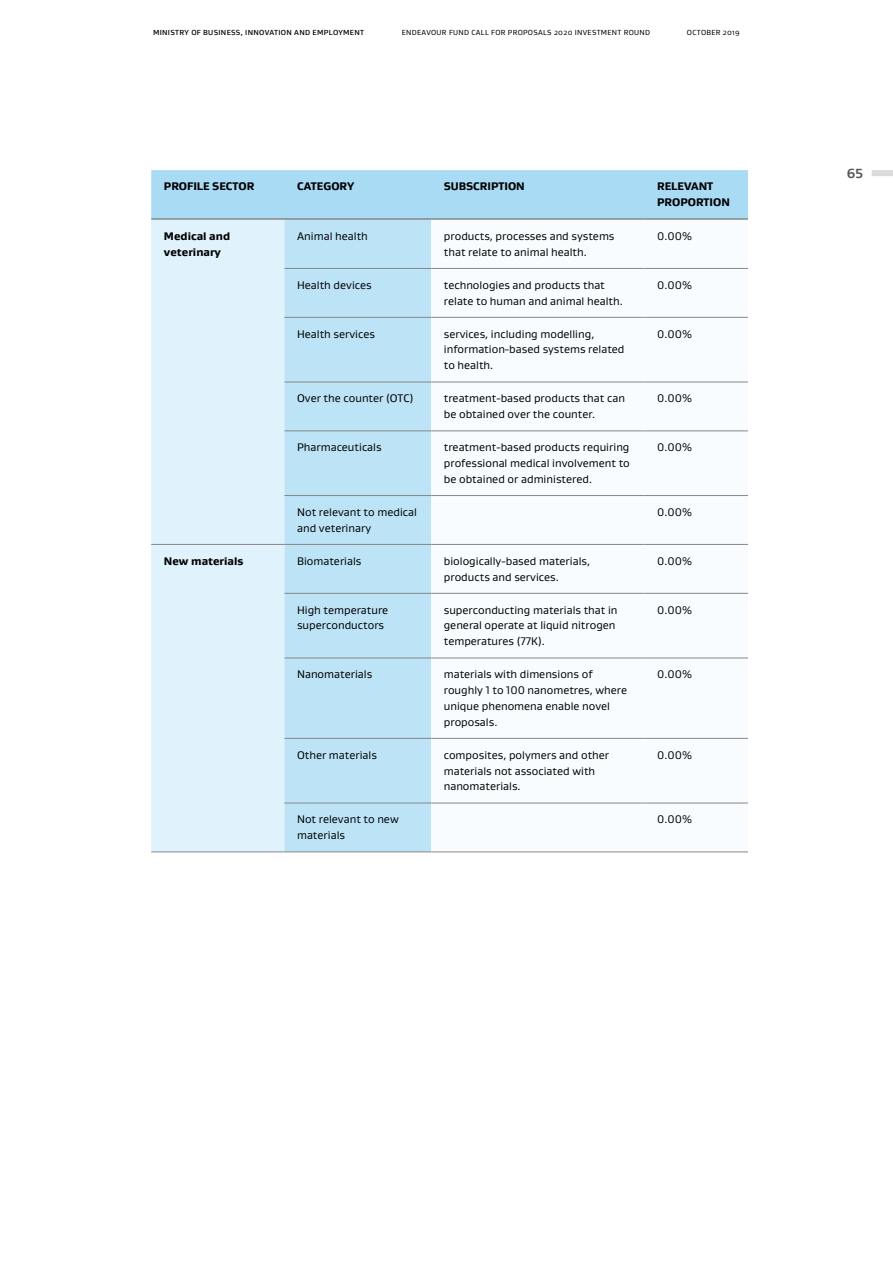
<style>
.page{position:relative;width:893px;height:1263px;background:#fff}
.page>*{position:absolute;margin:0;border:0;box-sizing:border-box;transform-origin:0 0}
.t1{font:700 13.5px "Gustan";color:#575756}
.Table_text_Gustan{font:11.25px/15.8px "Gustan";color:#000}
.Table_text_xbold_Gus{font:800 11.25px/15.8px "Gustan";color:#000}
.t2{font:7.5px "Gustan";letter-spacing:.04em;color:#000}
.t3{font:500 7.5px "Gustan";letter-spacing:.04em;color:#000}
</style>
<div class="page">
<div style="left:872px;top:170px;width:21px;height:6px;background:#dadada"></div>
<div style="left:151px;top:170px;width:597px;height:48px;background:#a9dcf4"></div>
<div style="left:151px;top:220px;width:133px;height:632px;background:#e0f2fc"></div>
<div style="left:284px;top:220px;width:147px;height:632px;background:#bde3f7"></div>
<svg style="left:431px;top:267px;width:317px;height:585px"></svg>
<hr style="left:151px;top:218px;width:133px;height:2px;background:#878787">
<hr style="left:284px;top:218px;width:147px;height:2px;background:#878787">
<hr style="left:431px;top:218px;width:213px;height:2px;background:#878787">
<hr style="left:644px;top:218px;width:104px;height:2px;background:#878787">
<hr style="left:284px;top:268px;width:147px;height:1px;background:#878787">
<hr style="left:431px;top:268px;width:213px;height:1px;background:#878787">
<hr style="left:644px;top:268px;width:104px;height:1px;background:#878787">
<hr style="left:284px;top:317px;width:147px;height:1px;background:#878787">
<hr style="left:431px;top:317px;width:213px;height:1px;background:#878787">
<hr style="left:644px;top:317px;width:104px;height:1px;background:#878787">
<hr style="left:284px;top:382px;width:147px;height:1px;background:#878787">
<hr style="left:431px;top:382px;width:213px;height:1px;background:#878787">
<hr style="left:644px;top:382px;width:104px;height:1px;background:#878787">
<hr style="left:284px;top:431px;width:147px;height:1px;background:#878787">
<hr style="left:431px;top:431px;width:213px;height:1px;background:#878787">
<hr style="left:644px;top:431px;width:104px;height:1px;background:#878787">
<hr style="left:284px;top:495px;width:147px;height:1px;background:#878787">
<hr style="left:431px;top:495px;width:213px;height:1px;background:#878787">
<hr style="left:644px;top:495px;width:104px;height:1px;background:#878787">
<hr style="left:151px;top:544px;width:133px;height:1px;background:#878787">
<hr style="left:284px;top:544px;width:147px;height:1px;background:#878787">
<hr style="left:431px;top:544px;width:213px;height:1px;background:#878787">
<hr style="left:644px;top:544px;width:104px;height:1px;background:#878787">
<hr style="left:284px;top:593px;width:147px;height:1px;background:#878787">
<hr style="left:431px;top:593px;width:213px;height:1px;background:#878787">
<hr style="left:644px;top:593px;width:104px;height:1px;background:#878787">
<hr style="left:284px;top:658px;width:147px;height:1px;background:#878787">
<hr style="left:431px;top:658px;width:213px;height:1px;background:#878787">
<hr style="left:644px;top:658px;width:104px;height:1px;background:#878787">
<hr style="left:284px;top:738px;width:147px;height:1px;background:#878787">
<hr style="left:431px;top:738px;width:213px;height:1px;background:#878787">
<hr style="left:644px;top:738px;width:104px;height:1px;background:#878787">
<hr style="left:284px;top:803px;width:147px;height:1px;background:#878787">
<hr style="left:431px;top:803px;width:213px;height:1px;background:#878787">
<hr style="left:644px;top:803px;width:104px;height:1px;background:#878787">
<hr style="left:151px;top:852px;width:133px;height:1px;background:#878787">
<hr style="left:284px;top:852px;width:147px;height:1px;background:#878787">
<hr style="left:431px;top:852px;width:213px;height:1px;background:#878787">
<hr style="left:644px;top:852px;width:104px;height:1px;background:#878787">
<p class="t3" style="left:153px;top:27px;width:212px">MINISTRY OF BUSINESS, INNOVATION AND EMPLOYMENT</p>
<p class="t2" style="left:402px;top:27px;width:250px">ENDEAVOUR FUND CALL FOR PROPOSALS 2020 INVESTMENT ROUND</p>
<p class="t2" style="left:687px;top:27px;width:55px">OCTOBER 2019</p>
<p class="Table_text_xbold_Gus" style="left:164px;top:178px;width:92px">PROFILE SECTOR</p>
<p class="Table_text_xbold_Gus" style="left:297px;top:178px;width:59px">CATEGORY</p>
<p class="Table_text_xbold_Gus" style="left:444px;top:178px;width:82px">SUBSCRIPTION</p>
<p class="Table_text_xbold_Gus" style="left:657px;top:178px;width:74px">RELEVANT<br>PROPORTION</p>
<p class="Table_text_xbold_Gus" style="left:164px;top:228px;width:68px">Medical and veterinary</p>
<p class="Table_text_Gustan" style="left:297px;top:228px;width:72px">Animal health</p>
<p class="Table_text_Gustan" style="left:444px;top:228px;width:172px">products, processes and systems that relate to animal health.</p>
<p class="Table_text_Gustan" style="left:657px;top:228px;width:36px">0.00%</p>
<p class="Table_text_Gustan" style="left:297px;top:277px;width:76px">Health devices</p>
<p class="Table_text_Gustan" style="left:444px;top:277px;width:180px">technologies and products that relate to human and animal health.</p>
<p class="Table_text_Gustan" style="left:657px;top:277px;width:36px">0.00%</p>
<p class="Table_text_Gustan" style="left:297px;top:326px;width:79px">Health services</p>
<p class="Table_text_Gustan" style="left:444px;top:326px;width:182px">services, including modelling, information-based systems related to health.</p>
<p class="Table_text_Gustan" style="left:657px;top:326px;width:36px">0.00%</p>
<p class="Table_text_Gustan" style="left:297px;top:390px;width:118px">Over the counter (OTC)</p>
<p class="Table_text_Gustan" style="left:444px;top:390px;width:183px">treatment-based products that can be obtained over the counter.</p>
<p class="Table_text_Gustan" style="left:657px;top:390px;width:36px">0.00%</p>
<p class="Table_text_Gustan" style="left:297px;top:439px;width:86px">Pharmaceuticals</p>
<p class="Table_text_Gustan" style="left:444px;top:439px;width:187px;text-align:justify">treatment-based products requiring professional medical involvement to be obtained or administered.</p>
<p class="Table_text_Gustan" style="left:657px;top:439px;width:36px">0.00%</p>
<p class="Table_text_Gustan" style="left:297px;top:504px;width:121px">Not relevant to medical and veterinary</p>
<p class="Table_text_Gustan" style="left:657px;top:504px;width:36px">0.00%</p>
<p class="Table_text_xbold_Gus" style="left:164px;top:553px;width:81px">New materials</p>
<p class="Table_text_Gustan" style="left:297px;top:553px;width:66px">Biomaterials</p>
<p class="Table_text_Gustan" style="left:444px;top:553px;width:148px">biologically-based materials, products and services.</p>
<p class="Table_text_Gustan" style="left:657px;top:553px;width:36px">0.00%</p>
<p class="Table_text_Gustan" style="left:297px;top:602px;width:93px">High temperature superconductors</p>
<p class="Table_text_Gustan" style="left:444px;top:602px;width:175px">superconducting materials that in general operate at liquid nitrogen temperatures (77K).</p>
<p class="Table_text_Gustan" style="left:657px;top:602px;width:36px">0.00%</p>
<p class="Table_text_Gustan" style="left:297px;top:666px;width:77px">Nanomaterials</p>
<p class="Table_text_Gustan" style="left:444px;top:666px;width:185px">materials with dimensions of roughly 1 to 100 nanometres, where unique phenomena enable novel proposals.</p>
<p class="Table_text_Gustan" style="left:657px;top:666px;width:36px">0.00%</p>
<p class="Table_text_Gustan" style="left:297px;top:747px;width:81px">Other materials</p>
<p class="Table_text_Gustan" style="left:444px;top:747px;width:167px">composites, polymers and other materials not associated with nanomaterials.</p>
<p class="Table_text_Gustan" style="left:657px;top:747px;width:36px">0.00%</p>
<p class="Table_text_Gustan" style="left:297px;top:811px;width:103px">Not relevant to new materials</p>
<p class="Table_text_Gustan" style="left:657px;top:811px;width:36px">0.00%</p>
<p class="t1" style="left:847px;top:164px;width:18px">65</p>
</div>
